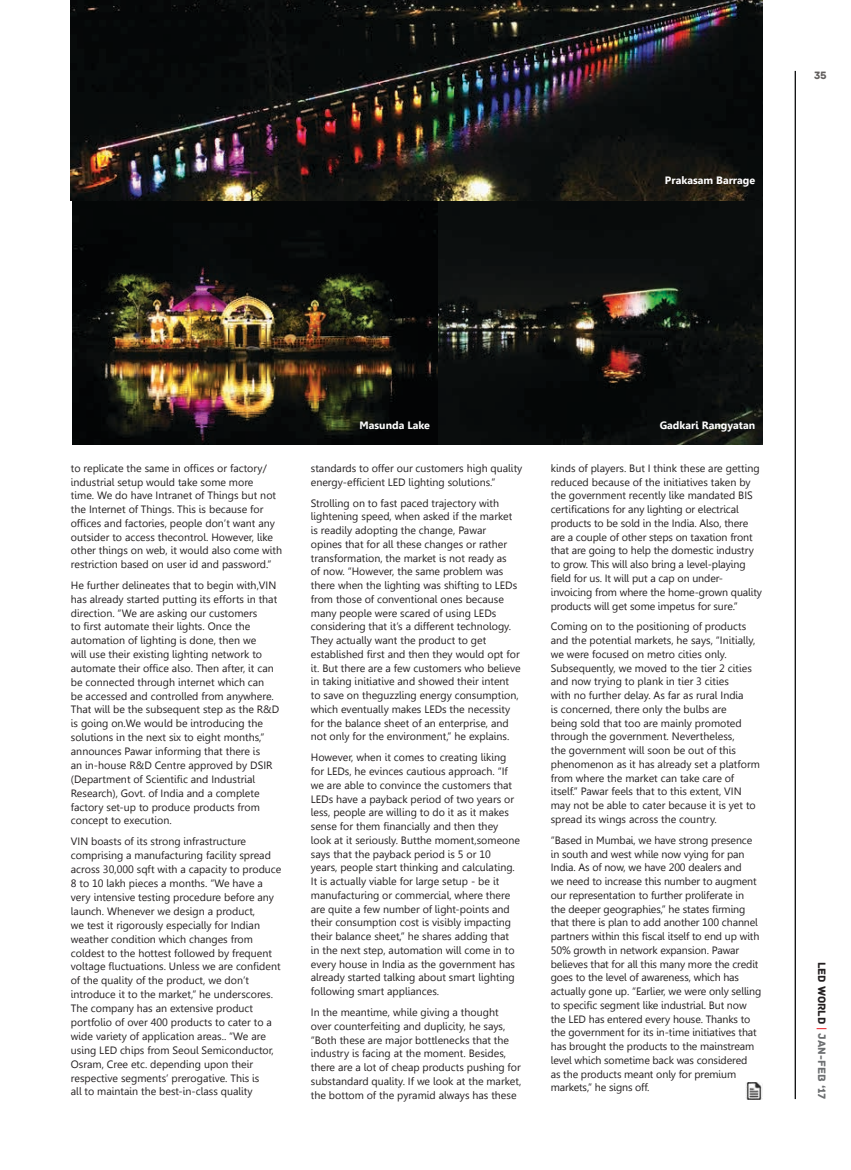
<style>
.page{position:relative;width:851px;height:1170px;background:#fff}
.page>*{position:absolute;margin:0;border:0;box-sizing:border-box;transform-origin:0 0}
.t1{font:11.25px "Archive";color:#6d6f71}
.t2{font:11.25px "Archive";color:#625f5e}
.t3{font:10.62px/13.8px "Gisha";color:#231f20}
.t4{font:700 10.62px "Gisha";color:#fff}
.s1{color:#231f20}
</style>
<div class="page">
<hr style="left:794px;top:71px;width:1px;height:1027px;background:#010203">
<img style="left:745px;top:1082px;width:17px;height:17px">
<img style="left:71px;top:0;width:691px;height:444px">
<p class="t4" style="left:665px;top:174px;width:92px">Prakasam Barrage</p>
<p class="t2" style="left:814px;top:69px;width:14px">35</p>
<p class="t3" style="left:71px;top:461px;width:213px">to replicate the same in offices or factory/ industrial setup would take some more<br>time. We do have Intranet of Things but not the Internet of Things. This is because for offices and factories, people don’t want any outsider to access thecontrol. However, like other things on web, it would also come with restriction based on user id and password.”</p>
<p class="t3" style="left:71px;top:578px;width:210px">He further delineates that to begin with,VIN has already started putting its efforts in that direction. “We are asking our customers<br>to first automate their lights. Once the automation of lighting is done, then we<br>will use their existing lighting network to automate their office also. Then after, it can be connected through internet which can<br>be accessed and controlled from anywhere.<br>That will be the subsequent step as the R&amp;D is going on.We would be introducing the solutions in the next six to eight months,” announces Pawar informing that there is<br>an in-house R&amp;D Centre approved by DSIR (Department of Scientific and Industrial Research), Govt. of India and a complete factory set-up to produce products from concept to execution.</p>
<p class="t3" style="left:71px;top:834px;width:212px">VIN boasts of its strong infrastructure comprising a manufacturing facility spread across 30,000 sqft with a capacity to produce 8 to 10 lakh pieces a months. “We have a very intensive testing procedure before any launch. Whenever we design a product,<br>we test it rigorously especially for Indian weather condition which changes from coldest to the hottest followed by frequent voltage fluctuations. Unless we are confident of the quality of the product, we don’t introduce it to the market,” he underscores.<br>The company has an extensive product portfolio of over 400 products to cater to a wide variety of application areas.. “We are using LED chips from Seoul Semiconductor, Osram, Cree etc. depending upon their respective segments’ prerogative. This is<br>all to maintain the best-in-class quality</p>
<p class="t4" style="left:359px;top:419px;width:72px">Masunda Lake</p>
<p class="t3" style="left:311px;top:461px;width:213px">standards to offer our customers high quality energy-efficient LED lighting solutions.”</p>
<p class="t3" style="left:311px;top:496px;width:211px">Strolling on to fast paced trajectory with lightening speed, when asked if the market is readily adopting the change, Pawar<br>opines that for all these changes or rather transformation, the market is not ready as<br>of now. “However, the same problem was there when the lighting was shifting to LEDs from those of conventional ones because many people were scared of using LEDs considering that it’s a different technology.<br>They actually want the product to get established first and then they would opt for it. But there are a few customers who believe in taking initiative and showed their intent to save on theguzzling energy consumption, which eventually makes LEDs the necessity for the balance sheet of an enterprise, and not only for the environment,” he explains.</p>
<p class="t3" style="left:311px;top:750px;width:211px">However, when it comes to creating liking for LEDs, he evinces cautious approach. “If we are able to convince the customers that LEDs have a payback period of two years or less, people are willing to do it as it makes sense for them financially and then they look at it seriously. Butthe moment,someone says that the payback period is 5 or 10 years, people start thinking and calculating.<br>It is actually viable for large setup - be it manufacturing or commercial, where there are quite a few number of light-points and their consumption cost is visibly impacting their balance sheet,” he shares adding that in the next step, automation will come in to every house in India as the government has already started talking about smart lighting following smart appliances.</p>
<p class="t3" style="left:311px;top:1005px;width:212px">In the meantime, while giving a thought over counterfeiting and duplicity, he says, “Both these are major bottlenecks that the industry is facing at the moment. Besides, there are a lot of cheap products pushing for substandard quality. If we look at the market, the bottom of the pyramid always has these</p>
<p class="t4" style="left:659px;top:419px;width:97px">Gadkari Rangyatan</p>
<p class="t3" style="left:550px;top:461px;width:213px">kinds of players. But I think these are getting reduced because of the initiatives taken by the government recently like mandated BIS certifications for any lighting or electrical products to be sold in the India. Also, there are a couple of other steps on taxation front that are going to help the domestic industry to grow. This will also bring a level-playing field for us. It will put a cap on under&shy;invoicing from where the home-grown quality products will get some impetus for sure.”</p>
<p class="t3" style="left:550px;top:619px;width:210px">Coming on to the positioning of products and the potential markets, he says, “Initially, we were focused on metro cities only.<br>Subsequently, we moved to the tier 2 cities and now trying to plank in tier 3 cities<br>with no further delay. As far as rural India<br>is concerned, there only the bulbs are<br>being sold that too are mainly promoted through the government. Nevertheless,<br>the government will soon be out of this phenomenon as it has already set a platform from where the market can take care of itself.” Pawar feels that to this extent, VIN may not be able to cater because it is yet to spread its wings across the country.</p>
<p class="t3" style="left:550px;top:833px;width:212px">“Based in Mumbai, we have strong presence in south and west while now vying for pan India. As of now, we have 200 dealers and<br>we need to increase this number to augment our representation to further proliferate in the deeper geographies,” he states firming that there is plan to add another 100 channel partners within this fiscal itself to end up with 50% growth in network expansion. Pawar believes that for all this many more the credit goes to the level of awareness, which has actually gone up. “Earlier, we were only selling to specific segment like industrial. But now the LED has entered every house. Thanks to the government for its in-time initiatives that has brought the products to the mainstream level which sometime back was considered<br>as the products meant only for premium markets,” he signs off.</p>
<p class="t1" style="left:828px;top:961px;width:139px;rotate:90deg"><span class="s1">LED WORLD</span> JAN-FEB ‘17</p>
</div>
